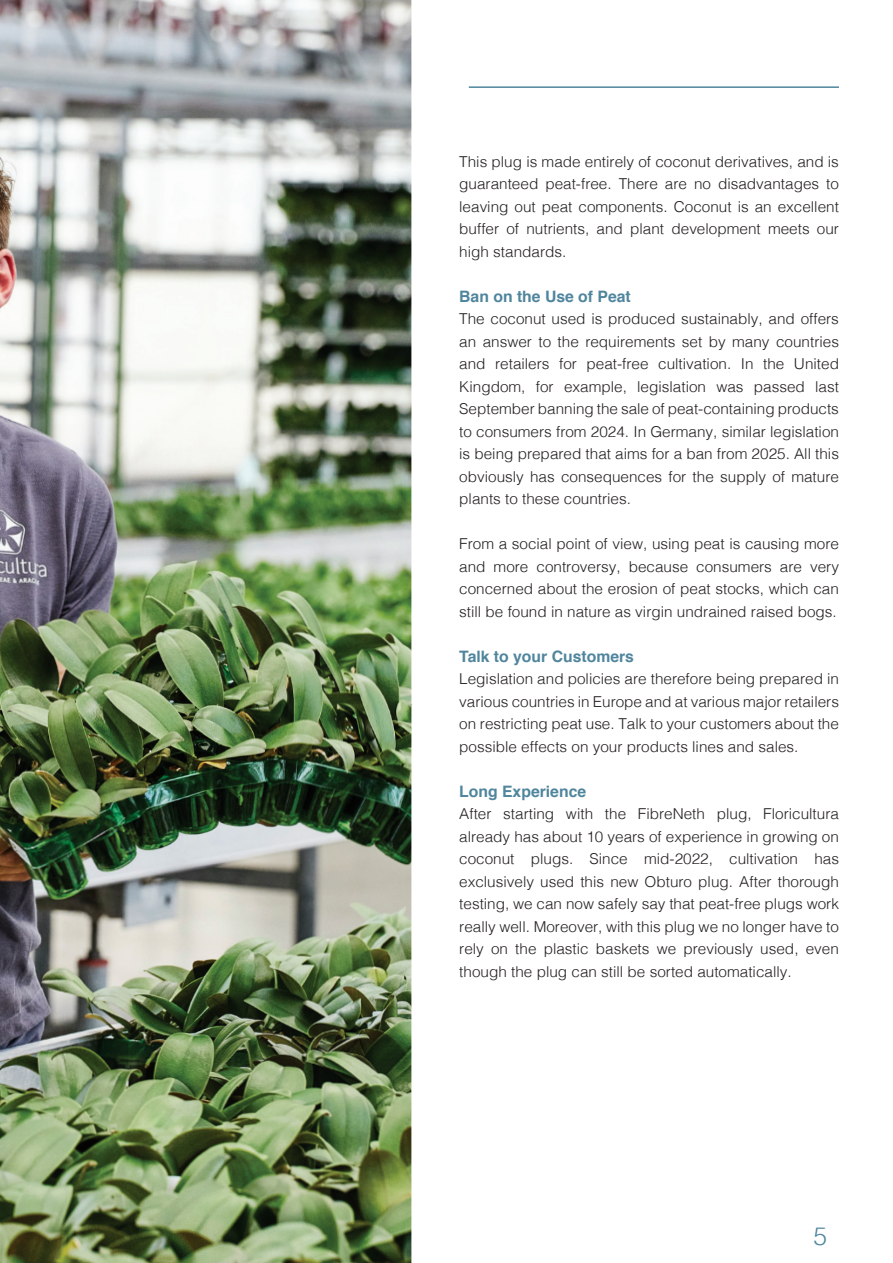
<style>
.page{position:relative;width:893px;height:1263px;background:#fff}
.page>*{position:absolute;margin:0;border:0;box-sizing:border-box;transform-origin:0 0}
.t1{font:300 24.75px "Helvetica";color:#4f859d}
.Tussenkop_color{font:700 15.75px "Helvetica";color:#4f859d}
.platte_tekst{font:300 15px/22.5px "Helvetica";color:#231f20;text-align:justify}
</style>
<div class="page">
<img style="left:0;top:0;width:411px;height:1263px">
<hr style="left:469px;top:86px;width:370px;height:2px;background:#4f859d">
<p class="platte_tekst" style="left:459px;top:149px;width:381px">This plug is made entirely of coconut derivatives, and is guaranteed peat-free. There are no disadvantages to leaving out peat components. Coconut is an excellent buffer of nutrients, and plant development meets our high standards.</p>
<p class="Tussenkop_color" style="left:459px;top:283px;width:173px">Ban on the Use of Peat</p>
<p class="platte_tekst" style="left:459px;top:306px;width:381px">The coconut used is produced sustainably, and offers an answer to the requirements set by many countries and retailers for peat-free cultivation. In the United Kingdom, for example, legislation was passed last September banning the sale of peat-containing products to consumers from 2024. In Germany, similar legislation is being prepared that aims for a ban from 2025. All this obviously has consequences for the supply of mature plants to these countries.</p>
<p class="platte_tekst" style="left:459px;top:531px;width:381px">From a social point of view, using peat is causing more and more controversy, because consumers are very concerned about the erosion of peat stocks, which can still be found in nature as virgin undrained raised bogs.</p>
<p class="Tussenkop_color" style="left:459px;top:643px;width:176px">Talk to your Customers</p>
<p class="platte_tekst" style="left:459px;top:666px;width:381px">Legislation and policies are therefore being prepared in various countries in Europe and at various major retailers on restricting peat use. Talk to your customers about the possible effects on your products lines and sales.</p>
<p class="Tussenkop_color" style="left:459px;top:778px;width:128px">Long Experience</p>
<p class="platte_tekst" style="left:459px;top:801px;width:381px">After starting with the FibreNeth plug, Floricultura already has about 10 years of experience in growing on coconut plugs. Since mid-2022, cultivation has exclusively used this new Obturo plug. After thorough testing, we can now safely say that peat-free plugs work really well. Moreover, with this plug we no longer have to rely on the plastic baskets we previously used, even though the plug can still be sorted automatically.</p>
<p class="t1" style="left:813px;top:1215px;width:15px">5</p>
</div>
